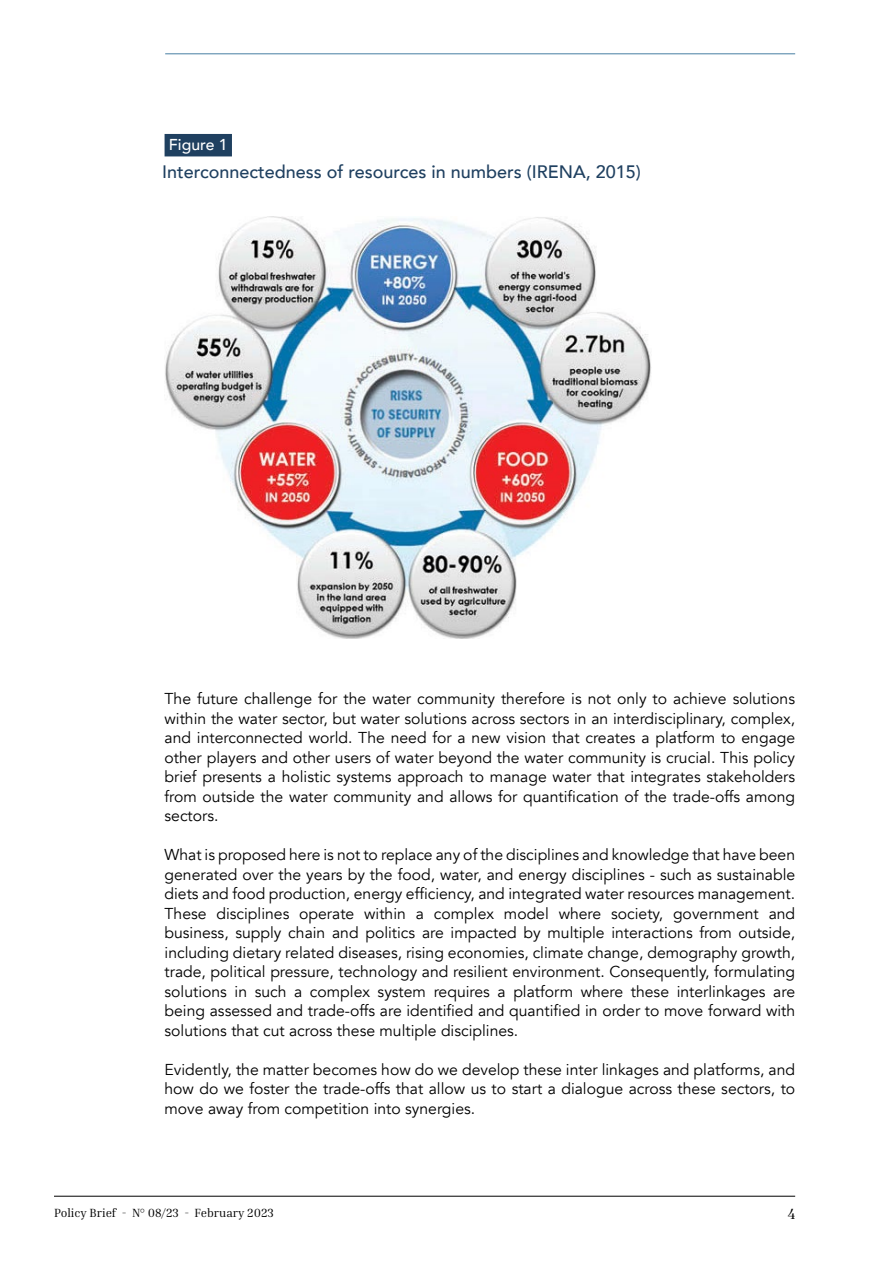
<style>
.page{position:relative;width:893px;height:1263px;background:#fff}
.page>*{position:absolute;margin:0;border:0;box-sizing:border-box;transform-origin:0 0}
.t1{font:500 18px "Avenir";color:#1f4060}
.t2{font:15.75px/19.5px "Avenir";color:#000;text-align:justify}
.t3{font:500 15.75px "Avenir";color:#fff}
.t4{font:15px "Inria Serif";color:#000}
.t5{font:12px "Inria Serif";color:#000}
</style>
<div class="page">
<hr style="left:54px;top:1196px;width:741px;height:1px;background:#000">
<hr style="left:165px;top:54px;width:630px;height:1px;background:#477ea3">
<div style="left:165px;top:134px;width:67px;height:22px;background:#1f4060"></div>
<img style="left:165px;top:217px;width:486px;height:421px">
<p class="t3" style="left:169px;top:131px;width:60px">Figure 1</p>
<p class="t1" style="left:162px;top:156px;width:480px">Interconnectedness of resources in numbers (IRENA, 2015)</p>
<p class="t2" style="left:165px;top:689px;width:632px">The future challenge for the water community therefore is not only to achieve solutions within the water sector, but water solutions across sectors in an interdisciplinary, complex, and interconnected world. The need for a new vision that creates a platform to engage other players and other users of water beyond the water community is crucial. This policy brief presents a holistic systems approach to manage water that integrates stakeholders from outside the water community and allows for quantification of the trade-offs among sectors.</p>
<p class="t2" style="left:165px;top:845px;width:632px">What is proposed here is not to replace any of the disciplines and knowledge that have been generated over the years by the food, water, and energy disciplines - such as sustainable diets and food production, energy efficiency, and integrated water resources management.<br>These disciplines operate within a complex model where society, government and business, supply chain and politics are impacted by multiple interactions from outside, including dietary related diseases, rising economies, climate change, demography growth, trade, political pressure, technology and resilient environment. Consequently, formulating solutions in such a complex system requires a platform where these interlinkages are being assessed and trade-offs are identified and quantified in order to move forward with solutions that cut across these multiple disciplines.</p>
<p class="t2" style="left:165px;top:1060px;width:632px">Evidently, the matter becomes how do we develop these inter linkages and platforms, and how do we foster the trade-offs that allow us to start a dialogue across these sectors, to move away from competition into synergies.</p>
<p class="t5" style="left:54px;top:1205px;width:221px">Policy Brief - N° 08/23 - February 2023</p>
<p class="t4" style="left:788px;top:1204px;width:9px">4</p>
</div>
